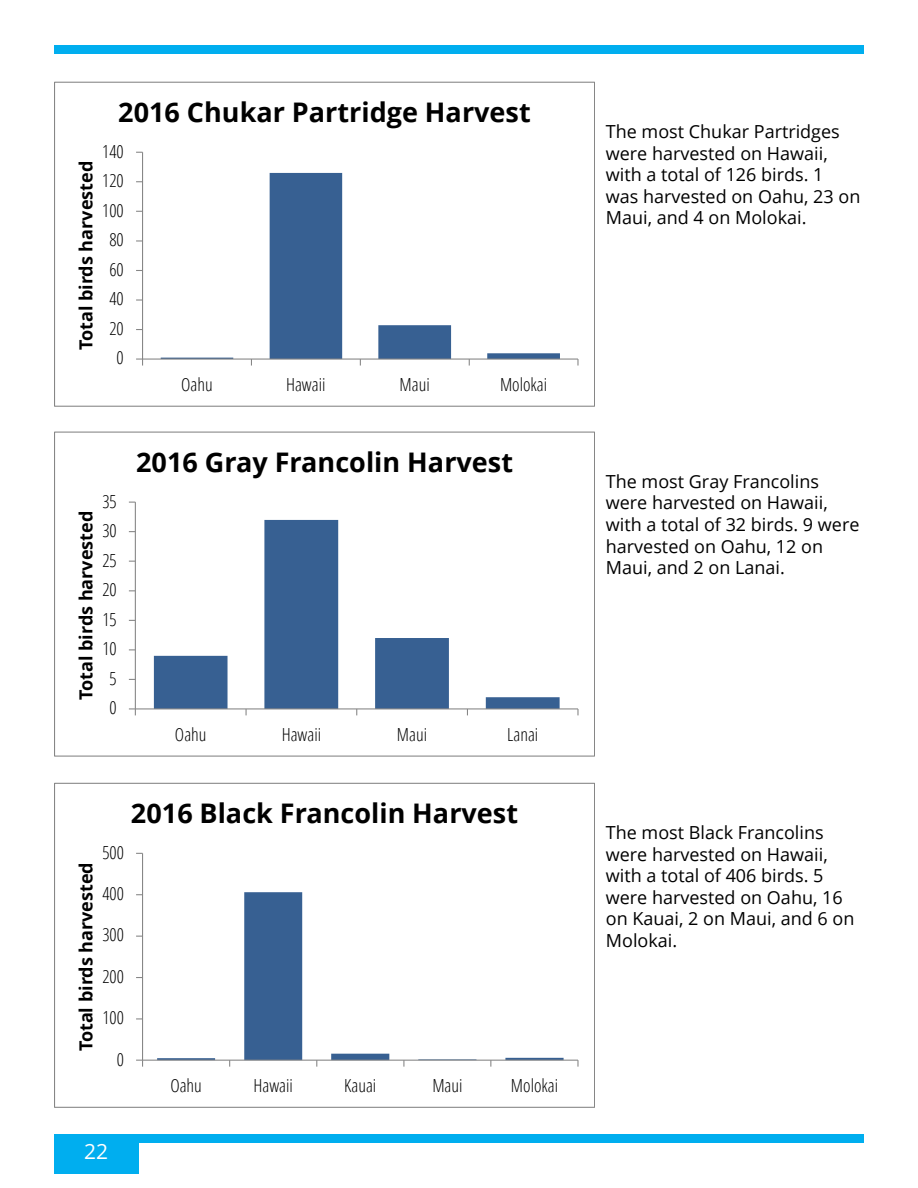
<style>
.page{position:relative;width:918px;height:1188px;background:#fff}
.page>*{position:absolute;margin:0;border:0;box-sizing:border-box;transform-origin:0 0}
.t1{font:700 27px "Open Sans";color:#000}
.t2{font:21px "Open Sans";color:#fff}
.t3{font:18px/21.6px "Open Sans";color:#000}
.t4{font:300 18px "Open Sans Condensed";color:#000}
.t5{font:700 18px "Open Sans";letter-spacing:-.005em;color:#000}
</style>
<div class="page">
<div style="left:54px;top:45px;width:810px;height:9px;background:#00aeef"></div>
<div style="left:54px;top:1143px;width:85px;height:31px;background:#00aeef"></div>
<div style="left:54px;top:1134px;width:810px;height:9px;background:#00aeef"></div>
<svg style="left:157px;top:892px;width:407px;height:168px"></svg>
<hr style="left:142px;top:853px;width:1px;height:207px;background:#868686">
<hr style="left:143px;top:1060px;width:435px;height:1px;background:#868686">
<svg style="left:136px;top:1060px;width:7px;height:7px"></svg>
<svg style="left:577px;top:1060px;width:2px;height:7px"></svg>
<svg style="left:154px;top:520px;width:406px;height:188px"></svg>
<hr style="left:135px;top:502px;width:1px;height:207px;background:#868686">
<hr style="left:135px;top:708px;width:443px;height:1px;background:#868686">
<svg style="left:129px;top:708px;width:7px;height:7px"></svg>
<svg style="left:577px;top:709px;width:2px;height:6px"></svg>
<svg style="left:161px;top:173px;width:399px;height:186px"></svg>
<hr style="left:142px;top:152px;width:1px;height:207px;background:#868686">
<svg style="left:136px;top:299px;width:6px;height:2px"></svg>
<svg style="left:136px;top:240px;width:6px;height:2px"></svg>
<hr style="left:143px;top:359px;width:435px;height:1px;background:#868686">
<svg style="left:136px;top:359px;width:7px;height:7px"></svg>
<svg style="left:577px;top:359px;width:2px;height:7px"></svg>
<h1 class="t1" style="left:118px;top:93px;width:414px">2016 Chukar Partridge Harvest</h1>
<p class="t5" style="left:73px;top:350px;width:191px;rotate:-90deg">Total birds harvested</p>
<p class="t4" style="left:102px;top:139px;width:23px">140</p>
<p class="t4" style="left:102px;top:168px;width:23px">120</p>
<p class="t4" style="left:102px;top:198px;width:23px">100</p>
<p class="t4" style="left:109px;top:228px;width:16px">80</p>
<p class="t4" style="left:109px;top:257px;width:16px">60</p>
<p class="t4" style="left:109px;top:287px;width:16px">40</p>
<p class="t4" style="left:109px;top:316px;width:16px">20</p>
<p class="t4" style="left:117px;top:346px;width:9px">0</p>
<p class="t4" style="left:181px;top:372px;width:33px">Oahu</p>
<p class="t4" style="left:286px;top:372px;width:41px">Hawaii</p>
<p class="t4" style="left:400px;top:372px;width:32px">Maui</p>
<p class="t4" style="left:500px;top:372px;width:49px">Molokai</p>
<p class="t5" style="left:73px;top:700px;width:191px;rotate:-90deg">Total birds harvested</p>
<p class="t4" style="left:102px;top:489px;width:16px">35</p>
<p class="t4" style="left:102px;top:518px;width:16px">30</p>
<p class="t4" style="left:102px;top:548px;width:16px">25</p>
<p class="t4" style="left:102px;top:577px;width:16px">20</p>
<p class="t4" style="left:102px;top:607px;width:16px">15</p>
<p class="t4" style="left:102px;top:637px;width:16px">10</p>
<p class="t4" style="left:110px;top:666px;width:9px">5</p>
<p class="t4" style="left:110px;top:696px;width:9px">0</p>
<h1 class="t1" style="left:136px;top:443px;width:378px">2016 Gray Francolin Harvest</h1>
<p class="t4" style="left:175px;top:722px;width:33px">Oahu</p>
<p class="t4" style="left:282px;top:722px;width:41px">Hawaii</p>
<p class="t4" style="left:397px;top:722px;width:32px">Maui</p>
<p class="t4" style="left:507px;top:722px;width:33px">Lanai</p>
<p class="t5" style="left:73px;top:1051px;width:191px;rotate:-90deg">Total birds harvested</p>
<h1 class="t1" style="left:131px;top:795px;width:389px">2016 Black Francolin Harvest</h1>
<p class="t4" style="left:102px;top:840px;width:23px">500</p>
<p class="t4" style="left:102px;top:881px;width:23px">400</p>
<p class="t4" style="left:102px;top:923px;width:23px">300</p>
<p class="t4" style="left:102px;top:964px;width:23px">200</p>
<p class="t4" style="left:102px;top:1006px;width:23px">100</p>
<p class="t4" style="left:117px;top:1047px;width:9px">0</p>
<p class="t4" style="left:170px;top:1074px;width:33px">Oahu</p>
<p class="t4" style="left:254px;top:1074px;width:41px">Hawaii</p>
<p class="t4" style="left:344px;top:1074px;width:34px">Kauai</p>
<p class="t4" style="left:432px;top:1074px;width:32px">Maui</p>
<p class="t4" style="left:511px;top:1074px;width:49px">Molokai</p>
<p class="t2" style="left:84px;top:1137px;width:26px">22</p>
<p class="t3" style="left:606px;top:120px;width:256px">The most Chukar Partridges were harvested on Hawaii, with a total of 126 birds. 1 was harvested on Oahu, 23 on<br>Maui, and 4 on Molokai.</p>
<p class="t3" style="left:606px;top:470px;width:255px">The most Gray Francolins were harvested on Hawaii, with a total of 32 birds. 9 were harvested on Oahu, 12 on<br>Maui, and 2 on Lanai.</p>
<p class="t3" style="left:606px;top:821px;width:250px">The most Black Francolins were harvested on Hawaii, with a total of 406 birds. 5 were harvested on Oahu, 16 on Kauai, 2 on Maui, and 6 on<br>Molokai.</p>
</div>
